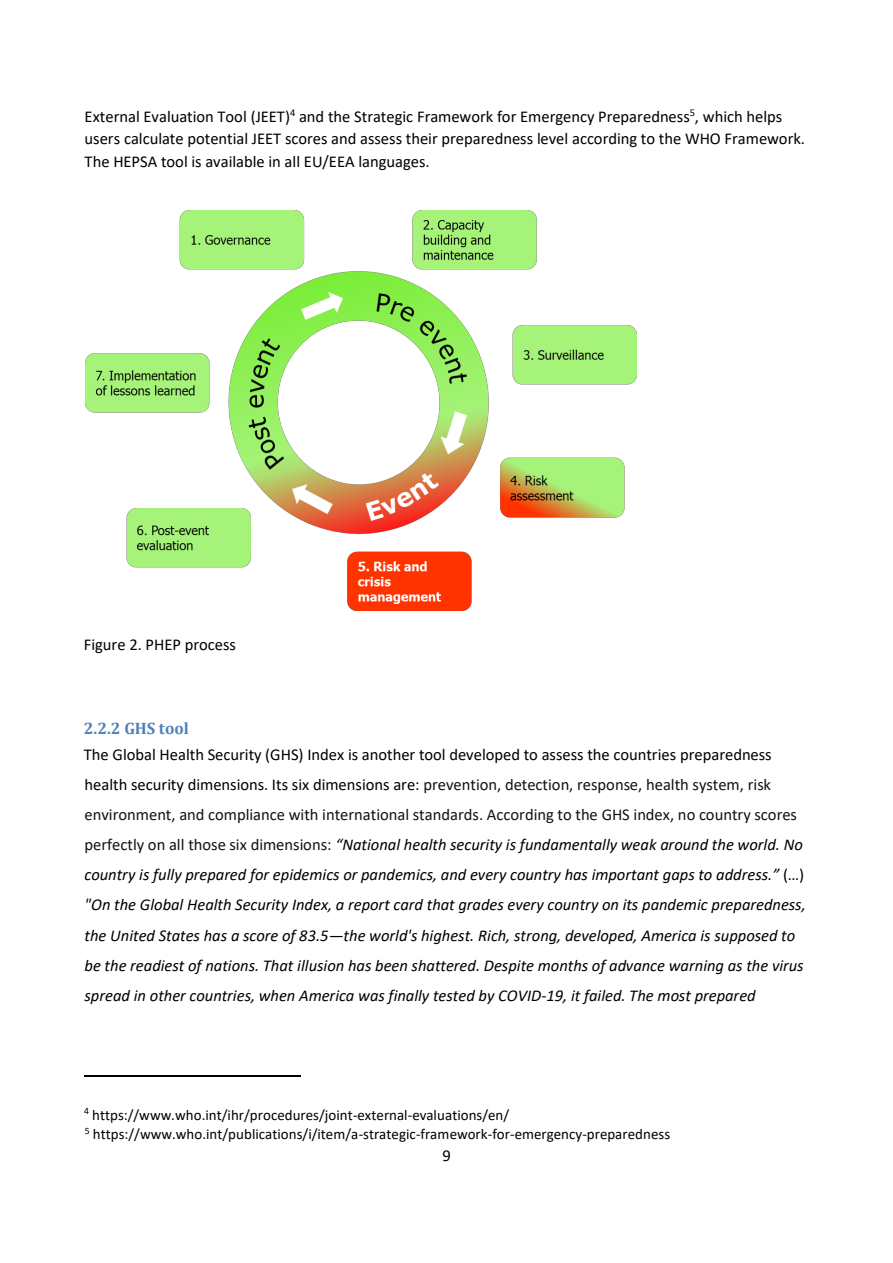
<style>
.page{position:relative;width:893px;height:1263px;background:#fff}
.page>*{position:absolute;margin:0;border:0;box-sizing:border-box;transform-origin:0 0}
.t1{font:italic 16.5px/30.2px "Calibri";color:#000}
.t2{font:16.5px/22.5px "Calibri";color:#000}
.t3{font:700 16.5px "Cambria";letter-spacing:-.005em;color:#4f81bd}
.t4{font:15px/19.8px "Calibri";color:#000}
.s1{font-style:normal}
.s2{font-style:normal;color:#121212}
</style>
<div class="page">
<hr style="left:84px;top:1075px;width:216px;height:1px;background:#000">
<img style="left:86px;top:211px;width:551px;height:400px">
<p class="t2" style="left:85px;top:105px;width:722px">External Evaluation Tool (JEET)<sup>4</sup> and the Strategic Framework for Emergency Preparedness<sup>5</sup>, which helps users calculate potential JEET scores and assess their preparedness level according to the WHO Framework.<br>The HEPSA tool is available in all EU/EEA languages.</p>
<p class="t2" style="left:84px;top:633px;width:154px">Figure 2. PHEP process</p>
<p class="t3" style="left:84px;top:716px;width:106px">2.2.2 GHS tool</p>
<p class="t1" style="left:84px;top:739px;width:723px"><span class="s1">The Global Health Security (GHS) Index is another tool developed to assess the countries preparedness health security dimensions. Its six dimensions are:</span> <span class="s2">prevention, detection, response, health system, risk environment, and compliance with international standards. According to the GHS index, no country scores perfectly on all those six dimensions:</span> “National health security is fundamentally weak around the world. No country is fully prepared for epidemics or pandemics, and every country has important gaps to address.” <span class="s1">(…) </span>"On the Global Health Security Index, a report card that grades every country on its pandemic preparedness, the United States has a score of 83.5—the world's highest. Rich, strong, developed, America is supposed to be the readiest of nations. That illusion has been shattered. Despite months of advance warning as the virus spread in other countries, when America was finally tested by COVID-19, it failed. The most prepared</p>
<p class="t4" style="left:84px;top:1104px;width:587px"><sup>4</sup> https://www.who.int/ihr/procedures/joint-external-evaluations/en/<br><sup>5</sup> https://www.who.int/publications/i/item/a-strategic-framework-for-emergency-preparedness</p>
<p class="t2" style="left:442px;top:1143px;width:10px">9</p>
</div>
